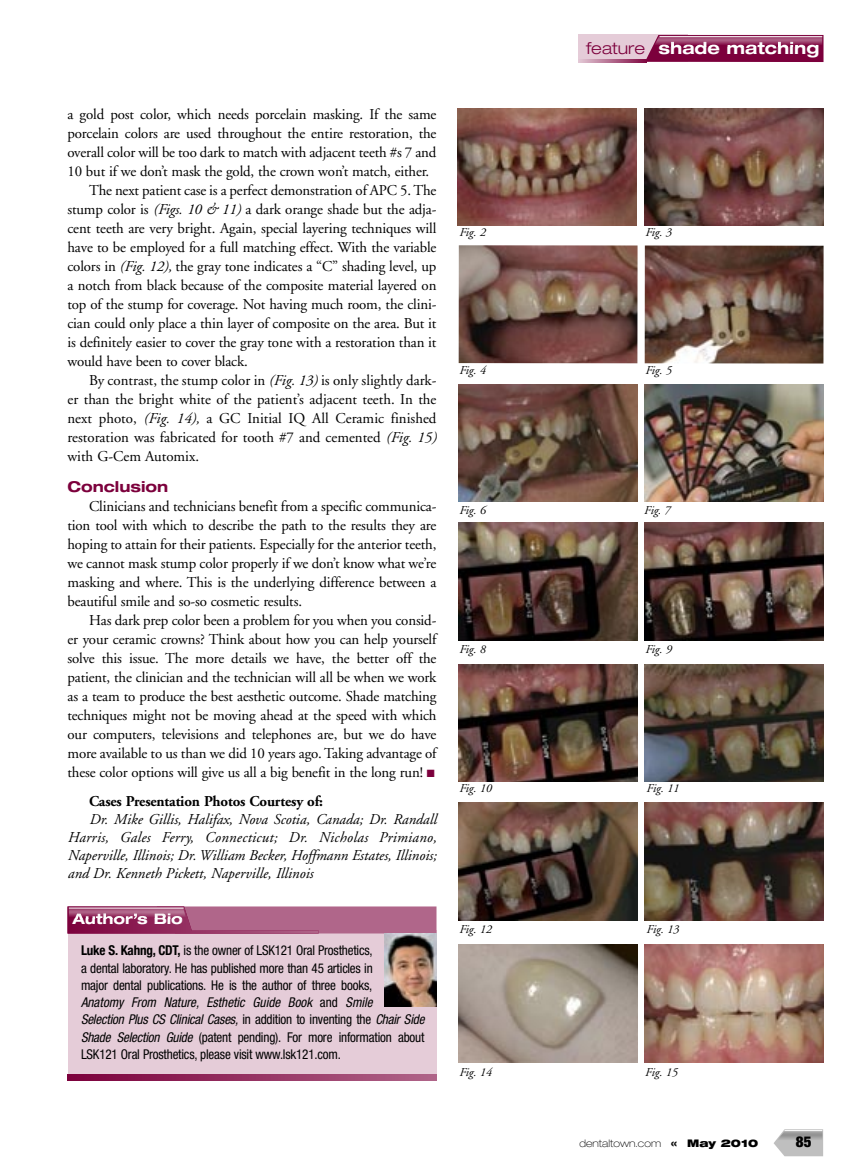
<style>
.page{position:relative;width:864px;height:1175px;background:#fff}
.page>*{position:absolute;margin:0;border:0;box-sizing:border-box;transform-origin:0 0}
.t1{font:700 expanded 16.5px "Helvetica Neue";color:#fff}
.t2{font:15px/19px "Adobe Garamond";letter-spacing:-.01em;color:#000;text-align:justify}
.t3{font:italic 15px/18px "Adobe Garamond";color:#000;text-align:justify}
.t4{font:700 15px "Adobe Garamond";letter-spacing:-.01em;color:#000}
.t5{font:700 expanded 15px "Helvetica Neue";letter-spacing:-.01em;color:#fff}
.t6{font:700 expanded 15px "Helvetica Neue";color:#7c003c}
.t7{font:900 condensed 15px "Helvetica Neue";color:#000}
.t8{font:condensed 13.5px/17.2px "Helvetica Neue";letter-spacing:-.015em;color:#000}
.t9{font:italic 12px "Adobe Garamond";color:#000}
.t10{font:100 expanded 10.5px "Helvetica Neue";color:#000}
.s1{font-style:italic}
.s2{color:#7c003c}
.s3{font-weight:700}
.s4{font-weight:300;color:#7c003c}
.s5{font-weight:900}
</style>
<div class="page">
<div style="left:578px;top:35px;width:110px;height:27px;background:#e5ccd8"></div>
<svg style="left:646px;top:35px;width:178px;height:27px;background:#820c45"></svg>
<img style="left:654px;top:36px;width:168px;height:11px">
<img style="left:659px;top:42px;width:157px;height:5px">
<svg style="left:581px;top:59px;width:65px;height:3px"></svg>
<hr style="left:660px;top:36px;width:162px;height:1px;background:#fff">
<svg style="left:774px;top:1129px;width:49px;height:27px"></svg>
<img style="left:776px;top:1130px;width:46px;height:11px">
<hr style="left:785px;top:1130px;width:37px;height:1px;background:#fff">
<img style="left:458px;top:108px;width:178px;height:118px">
<img style="left:645px;top:108px;width:179px;height:118px">
<img style="left:459px;top:245px;width:179px;height:118px">
<img style="left:645px;top:245px;width:179px;height:118px">
<img style="left:459px;top:384px;width:178px;height:118px">
<img style="left:645px;top:384px;width:179px;height:118px">
<img style="left:459px;top:523px;width:178px;height:117px">
<img style="left:645px;top:523px;width:179px;height:117px">
<img style="left:459px;top:664px;width:178px;height:118px">
<img style="left:645px;top:664px;width:179px;height:118px">
<img style="left:459px;top:803px;width:178px;height:117px">
<img style="left:645px;top:803px;width:179px;height:117px">
<img style="left:459px;top:944px;width:178px;height:118px">
<img style="left:645px;top:944px;width:179px;height:118px">
<div style="left:68px;top:929px;width:369px;height:148px;background:#e5ccd8"></div>
<svg style="left:68px;top:906px;width:369px;height:27px;background:#a8577f"></svg>
<svg style="left:68px;top:1075px;width:368px;height:5px;background:#953262"></svg>
<img style="left:69px;top:907px;width:117px;height:11px">
<img style="left:72px;top:913px;width:110px;height:5px">
<hr style="left:69px;top:907px;width:115px;height:1px;background:#fff">
<img style="left:385px;top:933px;width:52px;height:74px">
<p class="t2" style="left:67px;top:106px;width:370px">a gold post color, which needs porcelain masking. If the same</p>
<p class="t2" style="left:67px;top:125px;width:370px">porcelain colors are used throughout the entire restoration, the</p>
<p class="t2" style="left:67px;top:144px;width:370px">overall color will be too dark to match with adjacent teeth #s 7 and</p>
<p class="t2" style="left:67px;top:163px;width:363px">10 but if we don’t mask the gold, the crown won’t match, either.</p>
<p class="t2" style="left:89px;top:182px;width:349px">The next patient case is a perfect demonstration of APC 5. The</p>
<p class="t2" style="left:67px;top:201px;width:370px">stump color is <span class="s1">(Figs. 10 &amp; 11)</span> a dark orange shade but the adja-</p>
<p class="t2" style="left:67px;top:220px;width:370px">cent teeth are very bright. Again, special layering techniques will</p>
<p class="t2" style="left:67px;top:239px;width:370px">have to be employed for a full matching effect. With the variable</p>
<p class="t2" style="left:67px;top:258px;width:370px">colors in <span class="s1">(Fig. 12),</span> the gray tone indicates a “C” shading level, up</p>
<p class="t2" style="left:67px;top:277px;width:370px">a notch from black because of the composite material layered on</p>
<p class="t2" style="left:67px;top:296px;width:370px">top of the stump for coverage. Not having much room, the clini-</p>
<p class="t2" style="left:67px;top:315px;width:371px">cian could only place a thin layer of composite on the area. But it</p>
<p class="t2" style="left:67px;top:334px;width:370px">is definitely easier to cover the gray tone with a restoration than it</p>
<p class="t2" style="left:67px;top:353px;width:182px">would have been to cover black.</p>
<p class="t2" style="left:89px;top:372px;width:349px">By contrast, the stump color in <span class="s1">(Fig. 13)</span> is only slightly dark-</p>
<p class="t2" style="left:67px;top:391px;width:370px">er than the bright white of the patient’s adjacent teeth. In the</p>
<p class="t2" style="left:67px;top:410px;width:370px">next photo, <span class="s1">(Fig. 14),</span> a GC Initial IQ All Ceramic finished</p>
<p class="t2" style="left:67px;top:428px;width:370px">restoration was fabricated for tooth #7 and cemented <span class="s1">(Fig. 15)</span></p>
<p class="t2" style="left:67px;top:447px;width:133px">with G-Cem Automix.</p>
<p class="t6" style="left:68px;top:481px;width:102px">Conclusion</p>
<p class="t2" style="left:67px;top:498px;width:370px;text-indent:22px">Clinicians and technicians benefit from a specific communica&shy;tion tool with which to describe the path to the results they are hoping to attain for their patients. Especially for the anterior teeth, we cannot mask stump color properly if we don’t know what we’re masking and where. This is the underlying difference between a beautiful smile and so-so cosmetic results.</p>
<p class="t2" style="left:67px;top:612px;width:371px;text-indent:22px">Has dark prep color been a problem for you when you consid&shy;er your ceramic crowns? Think about how you can help yourself solve this issue. The more details we have, the better off the patient, the clinician and the technician will all be when we work as a team to produce the best aesthetic outcome. Shade matching techniques might not be moving ahead at the speed with which our computers, televisions and telephones are, but we do have more available to us than we did 10 years ago. Taking advantage of these color options will give us all a big benefit in the long run! <span class="s2">■</span></p>
<p class="t4" style="left:89px;top:795px;width:235px">Cases Presentation Photos Courtesy of:</p>
<p class="t3" style="left:67px;top:812px;width:370px;text-indent:22px">Dr. Mike Gillis, Halifax, Nova Scotia, Canada; Dr. Randall Harris, Gales Ferry, Connecticut; Dr. Nicholas Primiano, Naperville, Illinois; Dr. William Becker, Hoffmann Estates, Illinois; and Dr. Kenneth Pickett, Naperville, Illinois</p>
<p class="t5" style="left:73px;top:913px;width:112px">Author’s Bio</p>
<p class="t8" style="left:81px;top:943px;width:347px"><span class="s3">Luke S. Kahng, CDT,</span> is the owner of LSK121 Oral Prosthetics,<br>a dental laboratory. He has published more than 45 articles in<br>major dental publications. He is the author of three books,<br><span class="s1">Anatomy From Nature, Esthetic Guide Book</span> a n d <span class="s1">Smile<br>Selection Plus CS Clinical Cases,</span> i n a d d i t i o n t o i n v e n t i n g t h e <span class="s1">Chair Side Shade Selection Guide</span> (patent pending). For more information about LSK121 Oral Prosthetics, please visit www.lsk121.com.</p>
<p class="t1" style="left:586px;top:42px;width:235px"><span class="s4">feature</span> shade matching</p>
<p class="t9" style="left:459px;top:228px;width:28px">Fig. 2</p>
<p class="t9" style="left:645px;top:228px;width:28px">Fig. 3</p>
<p class="t9" style="left:459px;top:365px;width:28px">Fig. 4</p>
<p class="t9" style="left:645px;top:365px;width:28px">Fig. 5</p>
<p class="t9" style="left:459px;top:505px;width:28px">Fig. 6</p>
<p class="t9" style="left:644px;top:505px;width:28px">Fig. 7</p>
<p class="t9" style="left:459px;top:644px;width:28px">Fig. 8</p>
<p class="t9" style="left:645px;top:644px;width:28px">Fig. 9</p>
<p class="t9" style="left:459px;top:783px;width:34px">Fig. 10</p>
<p class="t9" style="left:646px;top:783px;width:34px">Fig. 11</p>
<p class="t9" style="left:459px;top:924px;width:34px">Fig. 12</p>
<p class="t9" style="left:646px;top:924px;width:34px">Fig. 13</p>
<p class="t9" style="left:459px;top:1067px;width:34px">Fig. 14</p>
<p class="t9" style="left:645px;top:1067px;width:34px">Fig. 15</p>
<p class="t10" style="left:579px;top:1139px;width:180px">dentaltown.com <span class="s5">« May 2010</span></p>
<p class="t7" style="left:796px;top:1136px;width:17px">85</p>
</div>
